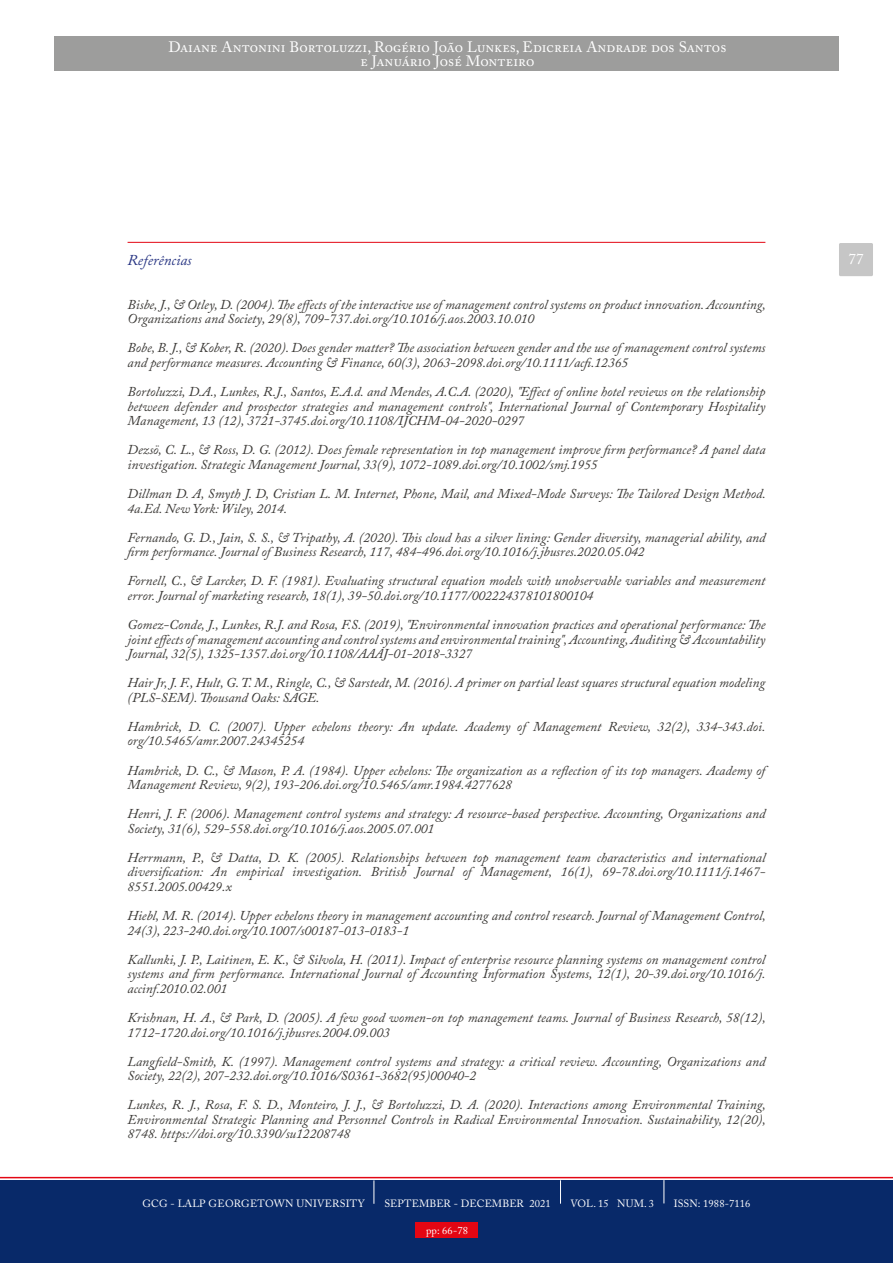
<style>
.page{position:relative;width:893px;height:1263px;background:#fff}
.page>*{position:absolute;margin:0;border:0;box-sizing:border-box;transform-origin:0 0}
.t1{font:15px/13.5px "Adobe Caslon Pro";letter-spacing:.005em;color:#fff;text-align:center}
.t2{font:italic 15px "Adobe Caslon Pro";color:#283583}
.t3{font:italic 13.5px/14.5px "Adobe Caslon Pro";color:#3a3835}
.t4{font:10.5px "Adobe Caslon Pro";letter-spacing:.01em;color:#fff}
</style>
<div class="page">
<div style="left:54px;top:37px;width:785px;height:34px;background:#9d9d9c"></div>
<div style="left:0;top:1180px;width:893px;height:83px;background:#082969"></div>
<div style="left:839px;top:243px;width:34px;height:33px;background:#c6c6c6;border-radius:2px"></div>
<hr style="left:128px;top:242px;width:637px;height:1px;background:#e30613">
<svg style="left:0;top:1177px;width:893px;height:27px"></svg>
<div style="left:416px;top:1222px;width:62px;height:15px;background:#e30613"></div>
<p class="t1" style="left:168px;top:41px;width:559px">Daiane Antonini Bortoluzzi, Rogério João Lunkes, Edicreia Andrade dos Santos e Januário José Monteiro</p>
<p class="t2" style="left:128px;top:251px;width:66px">Referências</p>
<p class="t3" style="left:128px;top:297px;width:640px">Bisbe, J., &amp; Otley, D. (2004). The effects of the interactive use of management control systems on product innovation. Accounting,<br>Organizations and Society, 29(8), 709-737.doi.org/10.1016/j.aos.2003.10.010</p>
<p class="t3" style="left:128px;top:340px;width:639px">Bobe, B. J., &amp; Kober, R. (2020). Does gender matter? The association between gender and the use of management control systems and performance measures. Accounting &amp; Finance, 60(3), 2063-2098.doi.org/10.1111/acfi.12365</p>
<p class="t3" style="left:128px;top:384px;width:639px;text-align:justify">Bortoluzzi, D.A., Lunkes, R.J., Santos, E.A.d. and Mendes, A.C.A. (2020), "Effect of online hotel reviews on the relationship between defender and prospector strategies and management controls", International Journal of Contemporary Hospitality Management, 13 (12), 3721-3745.doi.org/10.1108/IJCHM-04-2020-0297</p>
<p class="t3" style="left:128px;top:442px;width:639px">Dezsö, C. L., &amp; Ross, D. G. (2012). Does female representation in top management improve firm performance? A panel data investigation. Strategic Management Journal, 33(9), 1072-1089.doi.org/10.1002/smj.1955</p>
<p class="t3" style="left:128px;top:486px;width:640px">Dillman D. A, Smyth J. D, Cristian L. M. Internet, Phone, Mail, and Mixed-Mode Surveys: The Tailored Design Method.<br>4a.Ed. New York: Wiley, 2014.</p>
<p class="t3" style="left:128px;top:530px;width:639px">Fernando, G. D., Jain, S. S., &amp; Tripathy, A. (2020). This cloud has a silver lining: Gender diversity, managerial ability, and firm performance. Journal of Business Research, 117, 484-496.doi.org/10.1016/j.jbusres.2020.05.042</p>
<p class="t3" style="left:128px;top:573px;width:639px">Fornell, C., &amp; Larcker, D. F. (1981). Evaluating structural equation models with unobservable variables and measurement error. Journal of marketing research, 18(1), 39-50.doi.org/10.1177/002224378101800104</p>
<p class="t3" style="left:128px;top:617px;width:639px;text-align:justify">Gomez-Conde, J., Lunkes, R.J. and Rosa, F.S. (2019), "Environmental innovation practices and operational performance: The joint effects of management accounting and control systems and environmental training", Accounting, Auditing &amp; Accountability Journal, 32(5), 1325-1357.doi.org/10.1108/AAAJ-01-2018-3327</p>
<p class="t3" style="left:128px;top:675px;width:639px">Hair Jr, J. F., Hult, G. T. M., Ringle, C., &amp; Sarstedt, M. (2016). A primer on partial least squares structural equation modeling (PLS-SEM). Thousand Oaks: SAGE.</p>
<p class="t3" style="left:128px;top:719px;width:639px">Hambrick, D. C. (2007). Upper echelons theory: An update. Academy of Management Review, 32(2), 334-343.doi. org/10.5465/amr.2007.24345254</p>
<p class="t3" style="left:128px;top:763px;width:639px">Hambrick, D. C., &amp; Mason, P. A. (1984). Upper echelons: The organization as a reflection of its top managers. Academy of<br>Management Review, 9(2), 193-206.doi.org/10.5465/amr.1984.4277628</p>
<p class="t3" style="left:128px;top:806px;width:639px">Henri, J. F. (2006). Management control systems and strategy: A resource-based perspective. Accounting, Organizations and<br>Society, 31(6), 529-558.doi.org/10.1016/j.aos.2005.07.001</p>
<p class="t3" style="left:128px;top:850px;width:639px;text-align:justify">Herrmann, P., &amp; Datta, D. K. (2005). Relationships between top management team characteristics and international diversification: An empirical investigation. British Journal of Management, 16(1), 69-78.doi.org/10.1111/j.1467- 8551.2005.00429.x</p>
<p class="t3" style="left:128px;top:908px;width:640px">Hiebl, M. R. (2014). Upper echelons theory in management accounting and control research. Journal of Management Control,<br>24(3), 223-240.doi.org/10.1007/s00187-013-0183-1</p>
<p class="t3" style="left:128px;top:952px;width:639px;text-align:justify">Kallunki, J. P., Laitinen, E. K., &amp; Silvola, H. (2011). Impact of enterprise resource planning systems on management control systems and firm performance. International Journal of Accounting Information Systems, 12(1), 20-39.doi.org/10.1016/j. accinf.2010.02.001</p>
<p class="t3" style="left:128px;top:1010px;width:640px">Krishnan, H. A., &amp; Park, D. (2005). A few good women-on top management teams. Journal of Business Research, 58(12),<br>1712-1720.doi.org/10.1016/j.jbusres.2004.09.003</p>
<p class="t3" style="left:128px;top:1054px;width:639px">Langfield-Smith, K. (1997). Management control systems and strategy: a critical review. Accounting, Organizations and<br>Society, 22(2), 207-232.doi.org/10.1016/S0361-3682(95)00040-2</p>
<p class="t3" style="left:128px;top:1097px;width:640px;text-align:justify">Lunkes, R. J., Rosa, F. S. D., Monteiro, J. J., &amp; Bortoluzzi, D. A. (2020). Interactions among Environmental Training, Environmental Strategic Planning and Personnel Controls in Radical Environmental Innovation. Sustainability, 12(20), 8748. https://doi.org/10.3390/su12208748</p>
<p class="t4" style="left:143px;top:1197px;width:224px">GCG - LALP GEORGETOWN UNIVERSITY</p>
<p class="t4" style="left:384px;top:1197px;width:168px">SEPTEMBER - DECEMBER 2021</p>
<p class="t4" style="left:570px;top:1197px;width:85px">VOL. 15 NUM. 3</p>
<p class="t4" style="left:674px;top:1197px;width:78px">ISSN: 1988-7116</p>
<p class="t4" style="left:426px;top:1224px;width:43px">pp: 66-78</p>
<p class="t1" style="left:848px;top:252px;width:16px">77</p>
</div>
